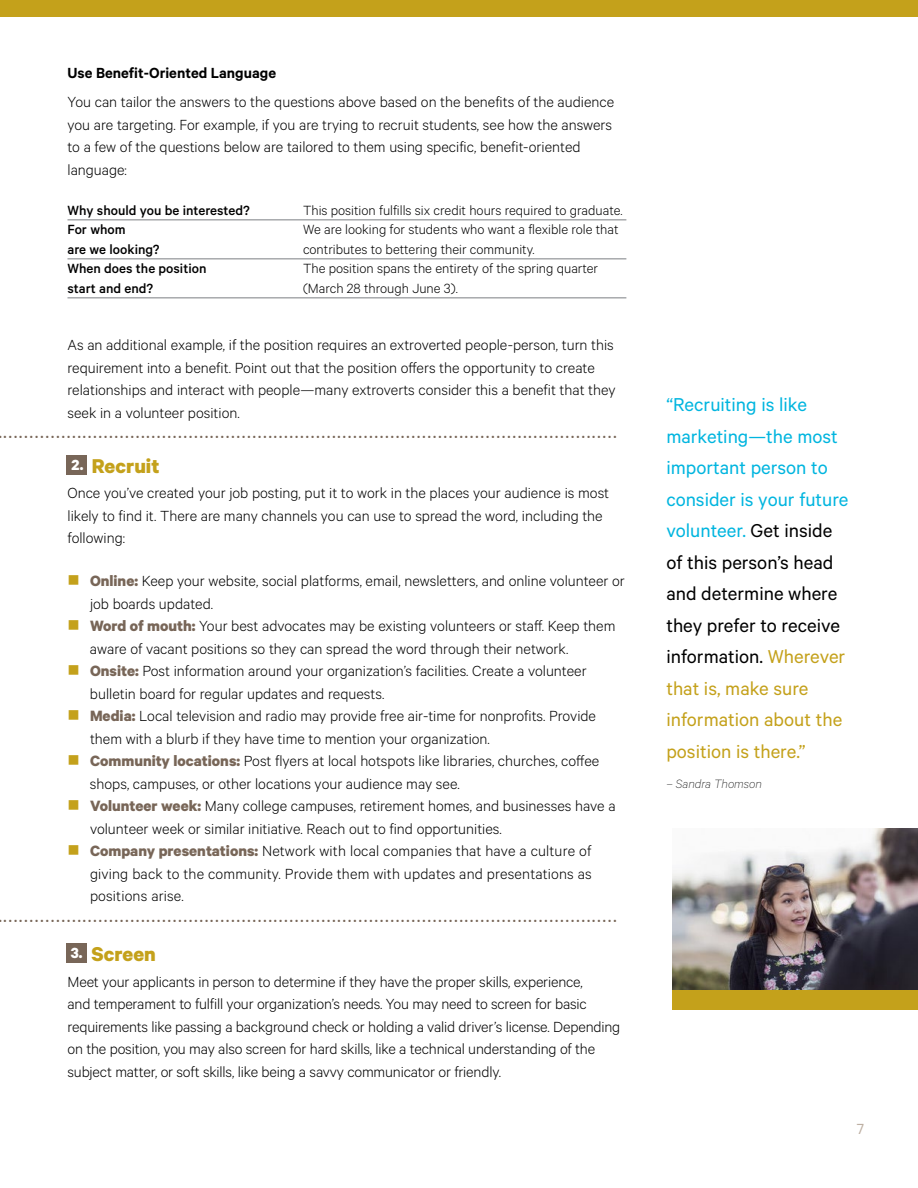
<style>
.page{position:relative;width:918px;height:1188px;background:#fff}
.page>*{position:absolute;margin:0;border:0;box-sizing:border-box;transform-origin:0 0}
.t1{font:700 22.5px "Calibre";color:#c4a11b}
.t2{font:21px/31.5px "Calibre";color:#00b5df}
.t3{font:20.25px "Calibri";color:#786658}
.t4{font:300 16.5px/22.5px "Calibre";color:#000}
.t5{font:600 16.5px "Calibre";color:#000}
.t6{font:16.5px "Calibre";color:#beb0a3}
.t7{font:300 15px "Calibre";color:#000}
.t8{font:500 15px "Calibre";color:#000}
.t9{font:italic 100 13.5px "Calibre";color:#000}
.s1{font-size:16.5px;color:#fff}
.s2{color:#c4a11b}
.s3{font-weight:700;font-size:16.8px;color:#786658}
.s4{color:#000}
</style>
<div class="page">
<div style="left:0;top:0;width:918px;height:17px;background:#c4a11b"></div>
<div style="left:66px;top:944px;width:20px;height:19px;background:#786658"></div>
<div style="left:67px;top:456px;width:20px;height:19px;background:#786658"></div>
<img style="left:673px;top:828px;width:245px;height:162px">
<div style="left:673px;top:990px;width:245px;height:20px;background:#c4a11b"></div>
<hr style="left:68px;top:219px;width:558px;height:2px;background:#a7a9ac">
<hr style="left:68px;top:258px;width:558px;height:2px;background:#a7a9ac">
<hr style="left:68px;top:297px;width:558px;height:2px;background:#a7a9ac">
<p class="t5" style="left:68px;top:63px;width:210px">Use Benefit-Oriented Language</p>
<p class="t4" style="left:68px;top:90px;width:548px">You can tailor the answers to the questions above based on the benefits of the audience you are targeting. For example, if you are trying to recruit students, see how the answers to a few of the questions below are tailored to them using specific, benefit-oriented language:</p>
<p class="t8" style="left:68px;top:201px;width:184px">Why should you be interested?</p>
<p class="t7" style="left:303px;top:201px;width:321px">This position fulfills six credit hours required to graduate.</p>
<p class="t8" style="left:68px;top:221px;width:60px">For whom</p>
<p class="t7" style="left:303px;top:221px;width:317px">We are looking for students who want a flexible role that</p>
<p class="t8" style="left:68px;top:240px;width:94px">are we looking?</p>
<p class="t7" style="left:303px;top:240px;width:233px">contributes to bettering their community.</p>
<p class="t8" style="left:68px;top:260px;width:140px">When does the position</p>
<p class="t7" style="left:303px;top:260px;width:297px">The position spans the entirety of the spring quarter</p>
<p class="t8" style="left:68px;top:279px;width:87px">start and end?</p>
<p class="t7" style="left:303px;top:279px;width:156px">(March 28 through June 3).</p>
<p class="t4" style="left:68px;top:333px;width:550px">As an additional example, if the position requires an extroverted people-person, turn this requirement into a benefit. Point out that the position offers the opportunity to create relationships and interact with people—many extroverts consider this a benefit that they seek in a volunteer position.</p>
<p class="t3" style="left:2px;top:417px;width:617px">....................................................................................................................</p>
<h1 class="t1" style="left:71px;top:452px;width:90px"><span class="s1">2.</span> Recruit</h1>
<p class="t4" style="left:68px;top:481px;width:543px">Once you’ve created your job posting, put it to work in the places your audience is most likely to find it. There are many channels you can use to spread the word, including the following:</p>
<p class="t4" style="left:90px;top:569px;width:536px;text-indent:-23px"><span class="s2">■</span> <span class="s3">Online:</span> Keep your website, social platforms, email, newsletters, and online volunteer or job boards updated.</p>
<p class="t4" style="left:90px;top:614px;width:527px;text-indent:-23px"><span class="s2">■</span> <span class="s3">Word of mouth:</span> Your best advocates may be existing volunteers or staff. Keep them aware of vacant positions so they can spread the word through their network.</p>
<p class="t4" style="left:90px;top:659px;width:498px;text-indent:-23px"><span class="s2">■</span> <span class="s3">Onsite:</span> Post information around your organization’s facilities. Create a volunteer bulletin board for regular updates and requests.</p>
<p class="t4" style="left:90px;top:704px;width:508px;text-indent:-23px"><span class="s2">■</span> <span class="s3">Media:</span> Local television and radio may provide free air-time for nonprofits. Provide them with a blurb if they have time to mention your organization.</p>
<p class="t4" style="left:90px;top:749px;width:511px;text-indent:-22px"><span class="s2">■</span> <span class="s3">Community locations:</span> Post flyers at local hotspots like libraries, churches, coffee shops, campuses, or other locations your audience may see.</p>
<p class="t4" style="left:90px;top:794px;width:527px;text-indent:-23px"><span class="s2">■</span> <span class="s3">Volunteer week:</span> Many college campuses, retirement homes, and businesses have a volunteer week or similar initiative. Reach out to find opportunities.</p>
<p class="t4" style="left:90px;top:839px;width:503px;text-align:justify;text-indent:-23px"><span class="s2">■</span> <span class="s3">Company presentations:</span> Network with local companies that have a culture of giving back to the community. Provide them with updates and presentations as positions arise.</p>
<p class="t3" style="left:2px;top:901px;width:617px">....................................................................................................................</p>
<h1 class="t1" style="left:71px;top:940px;width:87px"><span class="s1">3.</span> Screen</h1>
<p class="t4" style="left:68px;top:970px;width:554px">Meet your applicants in person to determine if they have the proper skills, experience,<br>and temperament to fulfill your organization’s needs. You may need to screen for basic requirements like passing a background check or holding a valid driver’s license. Depending on the position, you may also screen for hard skills, like a technical understanding of the subject matter, or soft skills, like being a savvy communicator or friendly.</p>
<p class="t2" style="left:666px;top:388px;width:184px">“Recruiting is like marketing—the most important person to consider is your future volunteer. <span class="s4">Get inside of this person’s head and determine where they prefer to receive information.</span> <span class="s2">Wherever that is, make sure information about the position is there.”</span></p>
<p class="t9" style="left:666px;top:776px;width:97px">– Sandra Thomson</p>
<p class="t6" style="left:857px;top:1119px;width:9px">7</p>
</div>
